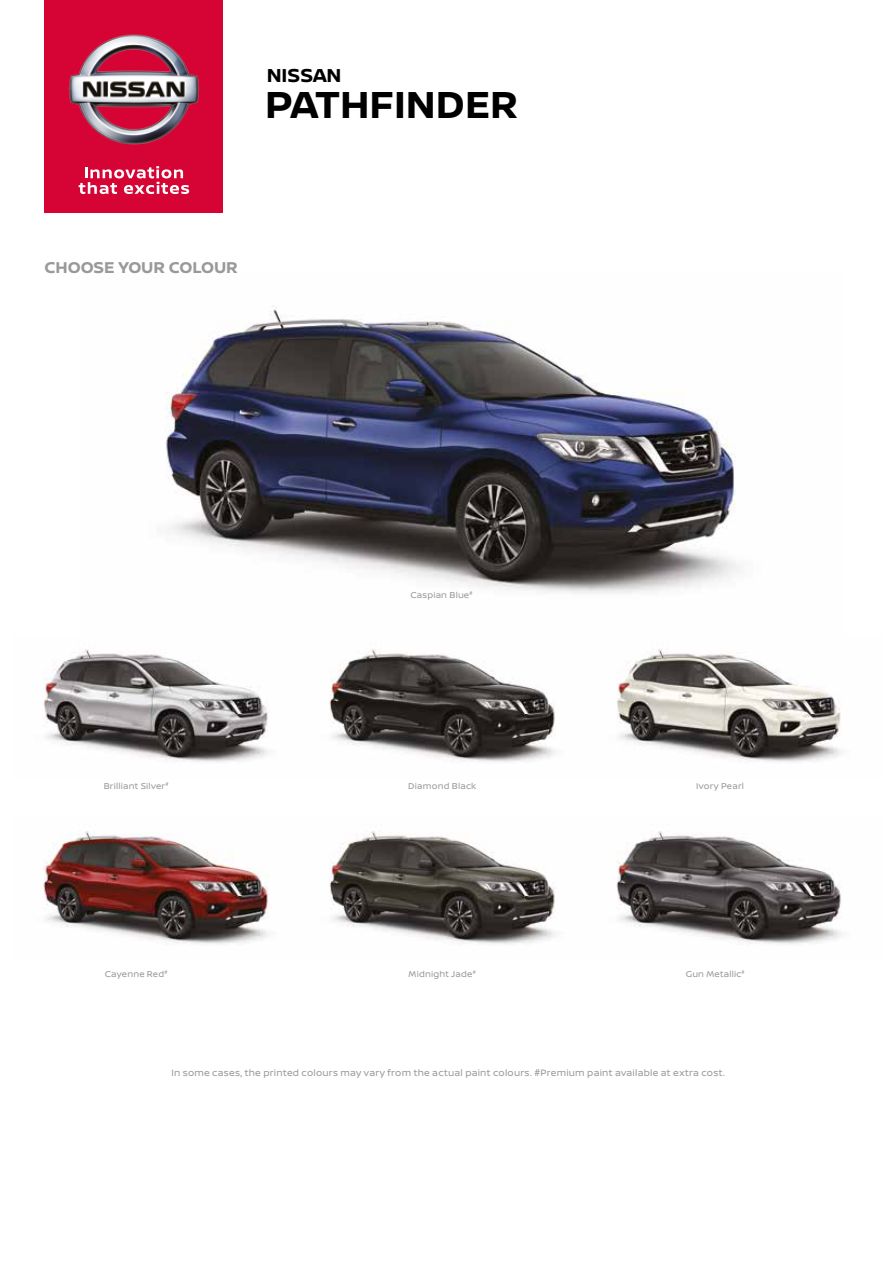
<style>
.page{position:relative;width:893px;height:1263px;background:#fff}
.page>*{position:absolute;margin:0;border:0;box-sizing:border-box;transform-origin:0 0}
.t1{font:700 40.05px "Nissan Brand";color:#000}
.t2{font:700 19.95px "Nissan Brand";color:#000}
.t3{font:700 16.65px "Nissan Brand";letter-spacing:-.005em;color:#99999a}
.t4{font:9.75px "Nissan Brand";letter-spacing:.025em;color:#99999a}
.t5{font:9px "Nissan Brand";letter-spacing:.02em;color:#99999a}
.t6{font:5.25px "Nissan Brand";color:#99999a}
</style>
<div class="page">
<div style="left:45px;top:0;width:178px;height:212px;background:#d60434"></div>
<svg style="left:79px;top:166px;width:110px;height:28px"></svg>
<img style="left:69px;top:34px;width:130px;height:111px">
<img style="left:165px;top:305px;width:575px;height:288px">
<img style="left:43px;top:649px;width:226px;height:113px">
<img style="left:329px;top:649px;width:226px;height:113px">
<img style="left:329px;top:831px;width:227px;height:113px">
<img style="left:43px;top:831px;width:226px;height:113px">
<img style="left:616px;top:649px;width:226px;height:113px">
<img style="left:616px;top:831px;width:226px;height:114px">
<h2 class="t2" style="left:267px;top:61px;width:76px">NISSAN</h2>
<h1 class="t1" style="left:265px;top:76px;width:254px">PATHFINDER</h1>
<h3 class="t3" style="left:45px;top:256px;width:195px">CHOOSE YOUR COLOUR</h3>
<p class="t5" style="left:410px;top:588px;width:64px">Caspian Blue<sup>#</sup></p>
<p class="t6" style="left:166px;top:780px;width:5px">#</p>
<p class="t5" style="left:104px;top:779px;width:63px">Brilliant Silver</p>
<p class="t5" style="left:408px;top:779px;width:70px">Diamond Black</p>
<p class="t5" style="left:696px;top:779px;width:49px">Ivory Pearl</p>
<p class="t5" style="left:105px;top:968px;width:64px">Cayenne Red<sup>#</sup></p>
<p class="t5" style="left:686px;top:968px;width:57px">Gun Metallic</p>
<p class="t5" style="left:409px;top:968px;width:69px">Midnight Jade<sup>#</sup></p>
<p class="t6" style="left:742px;top:969px;width:5px">#</p>
<p class="t4" style="left:171px;top:1066px;width:555px">In some cases, the printed colours may vary from the actual paint colours. #Premium paint available at extra cost.</p>
</div>
